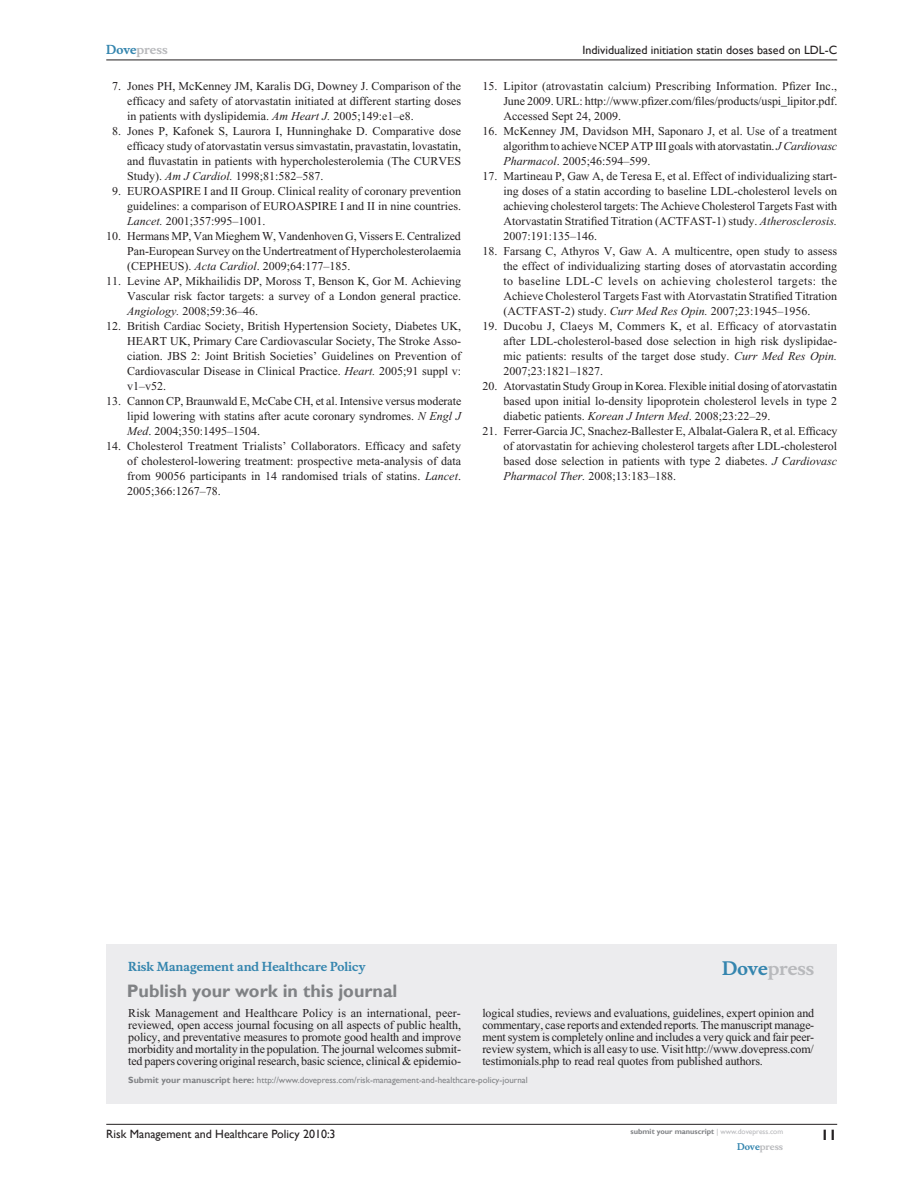
<style>
.page{position:relative;width:918px;height:1188px;background:#fff}
.page>*{position:absolute;margin:0;border:0;box-sizing:border-box;transform-origin:0 0}
.t1{font:700 18px "Gill Sans";color:#808285}
.t2{font:700 18px "Musee";color:#b8b9bc}
.t3{font:700 15px "Gill Sans";color:#231f20}
.t4{font:12px/15px "Times New Roman";color:#231f20;text-align:justify}
.t5{font:12px "Gill Sans";color:#231f20}
.t6{font:700 12px "Musee";color:#3485ae}
.t7{font:700 12px "Musee";color:#b8b9bc}
.t8{font:9px "Gill Sans";color:#808285}
.t9{font:700 9px "Musee";color:#b8b9bc}
.t10{font:700 7.5px "Gill Sans";color:#808285}
.s1{color:#3485ae}
.s2{font-style:italic}
.s3{font-weight:700}
.s4{font-weight:400;color:#b8b9bc}
</style>
<div class="page">
<div style="left:106px;top:944px;width:731px;height:159px;background:#ececee"></div>
<hr style="left:106px;top:1124px;width:731px;height:1px;background:#231f20">
<hr style="left:106px;top:60px;width:731px;height:1px;background:#231f20">
<p class="t7" style="left:106px;top:43px;width:63px"><span class="s1">Dove</span>press</p>
<p class="t5" style="left:583px;top:43px;width:256px">Individualized initiation statin doses based on LDL-C</p>
<p class="t4" style="left:127px;top:79px;width:335px;text-indent:-15px">7. Jones PH, McKenney JM, Karalis DG, Downey J. Comparison of the efficacy and safety of atorvastatin initiated at different starting doses in patients with dyslipidemia. <span class="s2">Am Heart J.</span> 2005;149:e1–e8.</p>
<p class="t4" style="left:127px;top:124px;width:335px;text-indent:-15px">8. Jones P, Kafonek S, Laurora I, Hunninghake D. Comparative dose efficacy study of atorvastatin versus simvastatin, pravastatin, lovastatin, and fluvastatin in patients with hypercholesterolemia (The CURVES Study). <span class="s2">Am J Cardiol.</span> 1998;81:582–587.</p>
<p class="t4" style="left:127px;top:184px;width:335px;text-indent:-15px">9. EUROASPIRE I and II Group. Clinical reality of coronary prevention guidelines: a comparison of EUROASPIRE I and II in nine countries.<br><span class="s2">Lancet.</span> 2001;357:995–1001.</p>
<p class="t4" style="left:127px;top:229px;width:335px;text-indent:-21px">10. Hermans MP, Van Mieghem W, Vandenhoven G, Vissers E. Centralized Pan-European Survey on the Undertreatment of Hypercholesterolaemia (CEPHEUS). <span class="s2">Acta Cardiol</span>. 2009;64:177–185.</p>
<p class="t4" style="left:127px;top:274px;width:335px;text-indent:-21px">11. Levine AP, Mikhailidis DP, Moross T, Benson K, Gor M. Achieving Vascular risk factor targets: a survey of a London general practice.<br><span class="s2">Angiology.</span> 2008;59:36–46.</p>
<p class="t4" style="left:127px;top:319px;width:335px;text-indent:-21px">12. British Cardiac Society, British Hypertension Society, Diabetes UK, HEART UK, Primary Care Cardiovascular Society, The Stroke Asso&shy;ciation. JBS 2: Joint British Societies’ Guidelines on Prevention of Cardiovascular Disease in Clinical Practice. <span class="s2">Heart.</span> 2005;91 suppl v: v1–v52.</p>
<p class="t4" style="left:127px;top:394px;width:336px;text-indent:-21px">13. Cannon CP, Braunwald E, McCabe CH, et al. Intensive versus moderate lipid lowering with statins after acute coronary syndromes. <span class="s2">N Engl J Med</span>. 2004;350:1495–1504.</p>
<p class="t4" style="left:127px;top:439px;width:335px;text-indent:-21px">14. Cholesterol Treatment Trialists’ Collaborators. Efficacy and safety of cholesterol-lowering treatment: prospective meta-analysis of data from 90056 participants in 14 randomised trials of statins. <span class="s2">Lancet</span>.<br>2005;366:1267–78.</p>
<p class="t4" style="left:503px;top:79px;width:335px;text-indent:-21px">15. Lipitor (atrovastatin calcium) Prescribing Information. Pfizer Inc., June 2009. URL: http://www.pfizer.com/files/products/uspi_lipitor.pdf.<br>Accessed Sept 24, 2009.</p>
<p class="t4" style="left:503px;top:124px;width:335px;text-indent:-21px">16. McKenney JM, Davidson MH, Saponaro J, et al. Use of a treatment algorithm to achieve NCEP ATP III goals with atorvastatin. <span class="s2">J Cardiovasc Pharmacol</span>. 2005;46:594–599.</p>
<p class="t4" style="left:503px;top:169px;width:335px;text-indent:-21px">17. Martineau P, Gaw A, de Teresa E, et al. Effect of individualizing start&shy;ing doses of a statin according to baseline LDL-cholesterol levels on achieving cholesterol targets: The Achieve Cholesterol Targets Fast with Atorvastatin Stratified Titration (ACTFAST-1) study. <span class="s2">Atherosclerosis.<br></span>2007:191:135–146.</p>
<p class="t4" style="left:503px;top:244px;width:335px;text-indent:-21px">18. Farsang C, Athyros V, Gaw A. A multicentre, open study to assess the effect of individualizing starting doses of atorvastatin according to baseline LDL-C levels on achieving cholesterol targets: the Achieve Cholesterol Targets Fast with Atorvastatin Stratified Titration (ACTFAST-2) study. <span class="s2">Curr Med Res Opin.</span> 2007;23:1945–1956.</p>
<p class="t4" style="left:503px;top:319px;width:335px;text-indent:-21px">19. Ducobu J, Claeys M, Commers K, et al. Efficacy of atorvastatin after LDL-cholesterol-based dose selection in high risk dyslipidae&shy;mic patients: results of the target dose study. <span class="s2">Curr Med Res Opin.<br></span>2007;23:1821–1827.</p>
<p class="t4" style="left:503px;top:379px;width:335px;text-indent:-21px">20. Atorvastatin Study Group in Korea. Flexible initial dosing of atorvastatin based upon initial lo-density lipoprotein cholesterol levels in type 2 diabetic patients. <span class="s2">Korean J Intern Med</span>. 2008;23:22–29.</p>
<p class="t4" style="left:503px;top:424px;width:336px;text-indent:-21px">21. Ferrer-Garcia JC, Snachez-Ballester E, Albalat-Galera R, et al. Efficacy of atorvastatin for achieving cholesterol targets after LDL-cholesterol based dose selection in patients with type 2 diabetes. <span class="s2">J Cardiovasc Pharmacol Ther.</span> 2008;13:183–188.</p>
<p class="t6" style="left:128px;top:959px;width:239px">Risk Management and Healthcare Policy</p>
<h1 class="t1" style="left:127px;top:980px;width:272px">Publish your work in this journal</h1>
<h1 class="t2" style="left:722px;top:958px;width:94px"><span class="s1">Dove</span>press</h1>
<p class="t4" style="left:128px;top:1007px;width:334px;line-height:12px">Risk Management and Healthcare Policy is an international, peer&shy;reviewed, open access journal focusing on all aspects of public health, policy, and preventative measures to promote good health and improve morbidity and mortality in the population. The journal welcomes submit&shy;ted papers covering original research, basic science, clinical &amp; epidemio-</p>
<p class="t4" style="left:482px;top:1007px;width:333px;line-height:12px">logical studies, reviews and evaluations, guidelines, expert opinion and commentary, case reports and extended reports. The manuscript manage&shy;ment system is completely online and includes a very quick and fair peer&shy;review system, which is all easy to use. Visit http://www.dovepress.com/ testimonials.php to read real quotes from published authors.</p>
<p class="t8" style="left:128px;top:1075px;width:401px"><span class="s3">Submit your manuscript here:</span> http://www.dovepress.com/risk-management-and-healthcare-policy-journal</p>
<p class="t5" style="left:106px;top:1127px;width:231px">Risk Management and Healthcare Policy 2010:3</p>
<p class="t10" style="left:631px;top:1127px;width:154px">submit your manuscript <span class="s4">| www.dovepress.com</span></p>
<p class="t9" style="left:737px;top:1141px;width:48px"><span class="s1">Dove</span>press</p>
<p class="t3" style="left:821px;top:1126px;width:7px">11</p>
</div>
